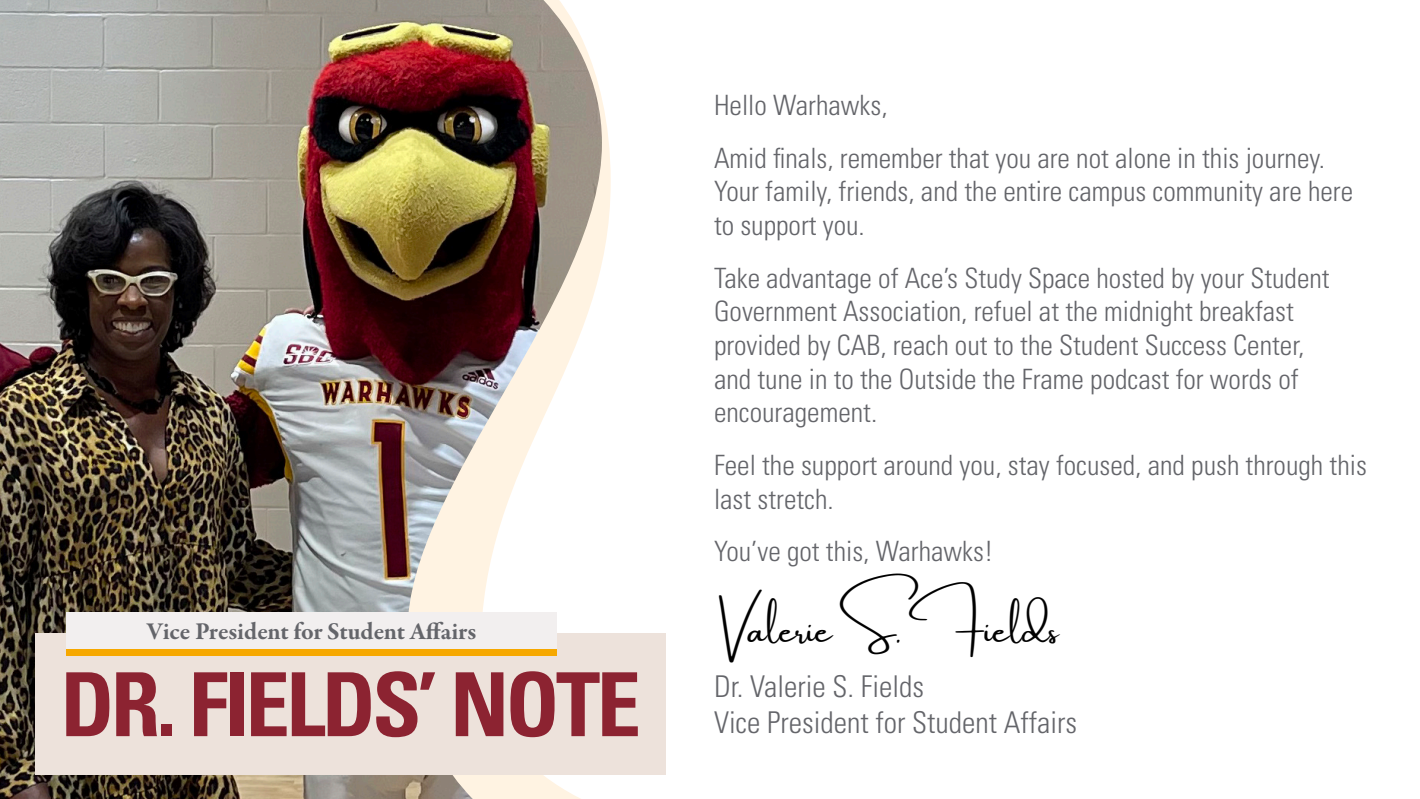
<style>
.page{position:relative;width:1420px;height:799px;background:#fff}
.page>*{position:absolute;margin:0;border:0;box-sizing:border-box;transform-origin:0 0}
.t1{font:700 condensed 88.4px "Univers LT Std";letter-spacing:-.04em;color:#8c2331}
.t2{font:300 condensed 30px "Univers LT Std";color:#64656a}
.t3{font:300 condensed 28px/33.6px "Univers LT Std";color:#64656a}
.t4{font:26.2px "Amsterdam 1";color:#000}
.t5{font:700 24.6px "Garamond Premr Pro";letter-spacing:-.005em;color:#64656a}
</style>
<div class="page">
<img style="left:0;top:0;width:602px;height:799px">
<div style="left:35px;top:633px;width:631px;height:142px;background:#ede2db"></div>
<div style="left:66px;top:612px;width:491px;height:39px;background:#f2efef"></div>
<div style="left:66px;top:649px;width:491px;height:6px;background:#f6a800"></div>
<p class="t5" style="left:146px;top:616px;width:331px">Vice President for Student Affairs</p>
<p class="t1" style="left:60px;top:650px;width:582px">DR. FIELDS’ NOTE</p>
<p class="t3" style="left:714px;top:79px;width:613px;line-height:52.8px">Hello Warhawks,<br>Amid finals, remember that you are not alone in this journey.</p>
<p class="t3" style="left:714px;top:175px;width:641px">Your family, friends, and the entire campus community are here to support you.</p>
<p class="t3" style="left:714px;top:261px;width:617px">Take advantage of Ace’s Study Space hosted by your Student Government Association, refuel at the midnight breakfast provided by CAB, reach out to the Student Success Center, and tune in to the Outside the Frame podcast for words of encouragement.</p>
<p class="t3" style="left:714px;top:448px;width:654px">Feel the support around you, stay focused, and push through this last stretch.</p>
<p class="t3" style="left:714px;top:535px;width:281px">You’ve got this, Warhawks!</p>
<p class="t4" style="left:719px;top:619px;width:342px">Valerie S. Fields</p>
<p class="t2" style="left:714px;top:668px;width:212px">Dr. Valerie S. Fields</p>
<p class="t2" style="left:714px;top:704px;width:365px">Vice President for Student Affairs</p>
</div>
